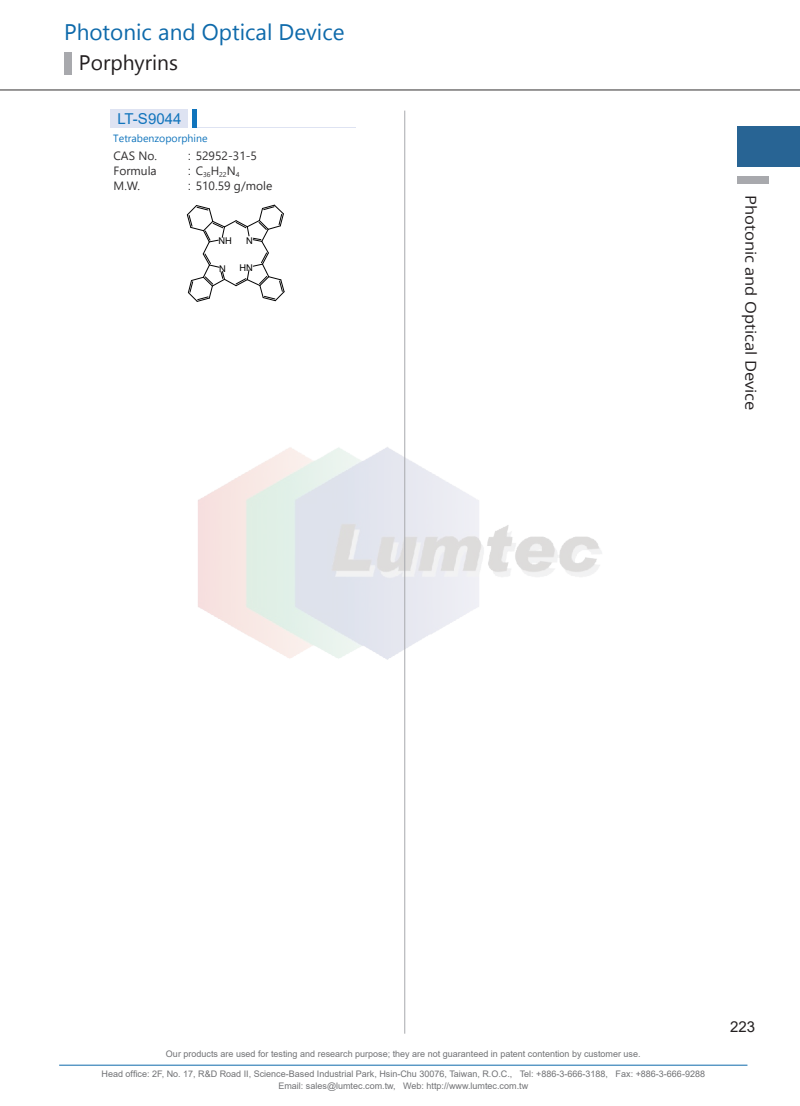
<style>
.page{position:relative;width:800px;height:1106px;background:#fff}
.page>*{position:absolute;margin:0;border:0;box-sizing:border-box;transform-origin:0 0}
.t1{font:22.5px "Microsoft New Tai Lue";color:#0e6aab}
.t2{font:21px "Microsoft New Tai Lue";color:#231f20}
.t3{font:15px "Open Sans";color:#231f20;scale:1.1 1}
.t4{font:15px "Arial";color:#1074bc}
.t5{font:15px "Arial";color:#231f20}
.t6{font:12px/15px "Segoe UI";color:#312f30;text-align:justify}
.t7{font:12px "Arial";color:#3e3e3f}
.t8{font:10.5px "Microsoft Tai Le";color:#1074bc}
.t9{font:9.3px "Arial";color:#030303}
.t10{font:9px/12px "Arial";color:#717275;text-align:center}
.t11{font:7.05px "Segoe UI";color:#312f30}
.s1{font-family:"Arial";color:#3e3e3f}
</style>
<div class="page">
<img style="left:198px;top:446px;width:404px;height:214px">
<hr style="left:59px;top:1064px;width:688px;height:1px;background:#0e6aab">
<hr style="left:404px;top:111px;width:1px;height:922px;background:#a8a9ad">
<div style="left:737px;top:126px;width:62px;height:41px;background:#286494"></div>
<hr style="left:0;top:90px;width:799px;height:1px;background:#312f30">
<div style="left:737px;top:176px;width:31px;height:7px;background:#a8a9ad"></div>
<div style="left:64px;top:52px;width:7px;height:22px;background:#a8a9ad"></div>
<div style="left:111px;top:109px;width:77px;height:19px;background:#dee3f2"></div>
<hr style="left:193px;top:127px;width:162px;height:1px;background:#dee3f2">
<hr style="left:193px;top:109px;width:4px;height:19px;background:#1074bc">
<svg style="left:187px;top:205px;width:97px;height:97px"></svg>
<h1 class="t1" style="left:64px;top:19px;width:282px">Photonic and Optical Device</h1>
<h2 class="t2" style="left:79px;top:50px;width:100px">Porphyrins</h2>
<h3 class="t4" style="left:117px;top:109px;width:65px">LT-S9044</h3>
<p class="t8" style="left:113px;top:132px;width:96px">Tetrabenzoporphine</p>
<h3 class="t6" style="left:113px;top:147px;width:45px">CAS No.<br>Formula M.W.</h3>
<h3 class="t6" style="left:188px;top:147px;width:71px"><span class="s1">:</span> 52952-31-5</h3>
<p class="t11" style="left:196px;top:168px;width:45px"><sup>C</sup>36<sup>H</sup>22<sup>N</sup>4</p>
<h3 class="t7" style="left:188px;top:162px;width:5px">:</h3>
<h3 class="t6" style="left:188px;top:177px;width:86px"><span class="s1">:</span> 510.59 g/mole</h3>
<p class="t9" style="left:218px;top:234px;width:15px">NH</p>
<p class="t9" style="left:246px;top:234px;width:8px">N</p>
<p class="t9" style="left:239px;top:262px;width:15px">HN</p>
<p class="t9" style="left:219px;top:262px;width:8px">N</p>
<h3 class="t3" style="left:761px;top:195px;width:198px;rotate:90deg">Photonic and Optical Device</h3>
<p class="t10" style="left:166px;top:1048px;width:476px">Our products are used for testing and research purpose; they are not guaranteed in patent contention by customer use.</p>
<p class="t10" style="left:102px;top:1068px;width:604px">Head office: 2F, No. 17, R&amp;D Road II, Science-Based Industrial Park, Hsin-Chu 30076, Taiwan, R.O.C., Tel: +886-3-666-3188, Fax: +886-3-666-9288<br>Email: sales@lumtec.com.tw, Web: http://www.lumtec.com.tw</p>
<h3 class="t5" style="left:729px;top:1016px;width:27px">223</h3>
</div>
